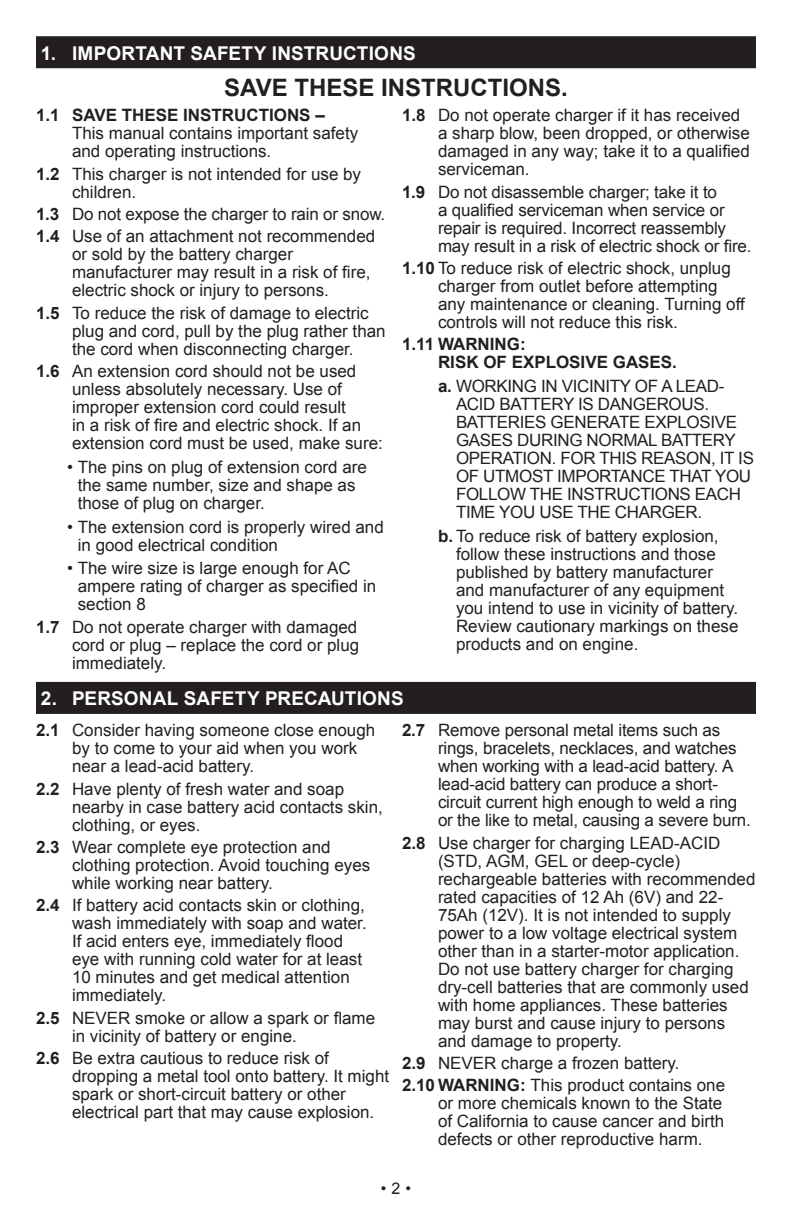
<style>
.page{position:relative;width:792px;height:1224px;background:#fff}
.page>*{position:absolute;margin:0;border:0;box-sizing:border-box;transform-origin:0 0}
.t1{font:700 24px "Arial";color:#231f20}
.t2{font:700 19px "Arial";letter-spacing:.005em;color:#fff}
.t3{font:17px/18px "Arial";color:#231f20}
.t4{font:17px/18px "Arial";letter-spacing:-.02em;color:#231f20}
.t5{font:700 17px/18px "Arial";color:#231f20}
.t6{font:16px "Arial";color:#231f20}
.s1{font-weight:700}
</style>
<div class="page">
<div style="left:36px;top:36px;width:720px;height:32px;background:#231f20"></div>
<div style="left:36px;top:682px;width:720px;height:32px;background:#231f20"></div>
<p class="t2" style="left:41px;top:40px;width:377px">1. IMPORTANT SAFETY INSTRUCTIONS</p>
<h1 class="t1" style="left:224px;top:72px;width:345px">SAVE THESE INSTRUCTIONS.</h1>
<p class="t5" style="left:36px;top:107px;width:290px">1.1 SAVE THESE INSTRUCTIONS –</p>
<p class="t3" style="left:72px;top:125px;width:288px">This manual contains important safety and operating instructions.</p>
<p class="t3" style="left:72px;top:165px;width:291px;text-indent:-36px"><span class="s1">1.2</span> This charger is not intended for use by children.</p>
<p class="t3" style="left:36px;top:203px;width:351px;line-height:22.4px"><span class="s1">1.3</span> Do not expose the charger to rain or snow.<br><span class="s1">1.4</span> Use of an attachment not recommended</p>
<p class="t3" style="left:72px;top:246px;width:300px">or sold by the battery charger manufacturer may result in a risk of fire, electric shock or injury to persons.</p>
<p class="t3" style="left:72px;top:304px;width:315px;text-indent:-36px"><span class="s1">1.5</span> To reduce the risk of damage to electric plug and cord, pull by the plug rather than the cord when disconnecting charger.</p>
<p class="t3" style="left:72px;top:362px;width:312px;text-indent:-36px"><span class="s1">1.6</span> An extension cord should not be used unless absolutely necessary. Use of improper extension cord could result<br>in a risk of fire and electric shock. If an extension cord must be used, make sure:</p>
<p class="t3" style="left:78px;top:458px;width:291px;text-indent:-10px">• The pins on plug of extension cord are the same number, size and shape as those of plug on charger.</p>
<p class="t3" style="left:78px;top:518px;width:308px;text-indent:-10px">• The extension cord is properly wired and in good electrical condition</p>
<p class="t3" style="left:78px;top:560px;width:300px;text-indent:-10px">• The wire size is large enough for AC ampere rating of charger as specified in section 8</p>
<p class="t3" style="left:72px;top:618px;width:289px;text-align:justify;text-indent:-36px"><span class="s1">1.7</span> Do not operate charger with damaged cord or plug – replace the cord or plug immediately.</p>
<p class="t3" style="left:438px;top:107px;width:313px;text-indent:-36px"><span class="s1">1.8</span> Do not operate charger if it has received a sharp blow, been dropped, or otherwise damaged in any way; take it to a qualified serviceman.</p>
<p class="t3" style="left:438px;top:183px;width:315px;text-indent:-36px"><span class="s1">1.9</span> Do not disassemble charger; take it to<br>a qualified serviceman when service or repair is required. Incorrect reassembly may result in a risk of electric shock or fire.</p>
<p class="t3" style="left:438px;top:259px;width:308px;text-indent:-36px"><span class="s1">1.10</span> To reduce risk of electric shock, unplug charger from outlet before attempting any maintenance or cleaning. Turning off controls will not reduce this risk.</p>
<p class="t5" style="left:438px;top:336px;width:241px;text-indent:-36px">1.11 WARNING:<br>RISK OF EXPLOSIVE GASES.</p>
<p class="t4" style="left:456px;top:377px;width:300px;text-indent:-18px"><span class="s1">a.</span> WORKING IN VICINITY OF A LEAD-<br>ACID BATTERY IS DANGEROUS.<br>BATTERIES GENERATE EXPLOSIVE<br>GASES DURING NORMAL BATTERY<br>OPERATION. FOR THIS REASON, IT IS<br>OF UTMOST IMPORTANCE THAT YOU<br>FOLLOW THE INSTRUCTIONS EACH<br>TIME YOU USE THE CHARGER.</p>
<p class="t3" style="left:456px;top:527px;width:284px;text-indent:-18px"><span class="s1">b.</span> To reduce risk of battery explosion, follow these instructions and those published by battery manufacturer and manufacturer of any equipment you intend to use in vicinity of battery.<br>Review cautionary markings on these products and on engine.</p>
<p class="t2" style="left:41px;top:686px;width:365px">2. PERSONAL SAFETY PRECAUTIONS</p>
<p class="t3" style="left:72px;top:721px;width:305px;text-indent:-36px"><span class="s1">2.1</span> Consider having someone close enough by to come to your aid when you work near a lead-acid battery.</p>
<p class="t3" style="left:72px;top:780px;width:312px;text-indent:-36px"><span class="s1">2.2</span> Have plenty of fresh water and soap nearby in case battery acid contacts skin, clothing, or eyes.</p>
<p class="t3" style="left:72px;top:838px;width:300px;text-indent:-36px"><span class="s1">2.3</span> Wear complete eye protection and clothing protection. Avoid touching eyes while working near battery.</p>
<p class="t3" style="left:72px;top:896px;width:296px;text-indent:-36px"><span class="s1">2.4</span> If battery acid contacts skin or clothing, wash immediately with soap and water.<br>If acid enters eye, immediately flood eye with running cold water for at least 10 minutes and get medical attention immediately.</p>
<p class="t3" style="left:72px;top:1009px;width:305px;text-indent:-36px"><span class="s1">2.5</span> NEVER smoke or allow a spark or flame in vicinity of battery or engine.</p>
<p class="t3" style="left:72px;top:1049px;width:319px;text-indent:-36px"><span class="s1">2.6</span> Be extra cautious to reduce risk of dropping a metal tool onto battery. It might spark or short-circuit battery or other electrical part that may cause explosion.</p>
<p class="t3" style="left:438px;top:721px;width:315px;text-indent:-36px"><span class="s1">2.7</span> Remove personal metal items such as rings, bracelets, necklaces, and watches when working with a lead-acid battery. A lead-acid battery can produce a short&shy;circuit current high enough to weld a ring or the like to metal, causing a severe burn.</p>
<p class="t3" style="left:438px;top:834px;width:319px;text-indent:-36px"><span class="s1">2.8</span> Use charger for charging LEAD-ACID (STD, AGM, GEL or deep-cycle) rechargeable batteries with recommended rated capacities of 12 Ah (6V) and 22- 75Ah (12V). It is not intended to supply power to a low voltage electrical system other than in a starter-motor application.<br>Do not use battery charger for charging dry-cell batteries that are commonly used with home appliances. These batteries may burst and cause injury to persons and damage to property.</p>
<p class="t3" style="left:402px;top:1052px;width:325px;line-height:22.4px"><span class="s1">2.9</span> NEVER charge a frozen battery.<br><span class="s1">2.10 WARNING:</span> This product contains one</p>
<p class="t3" style="left:438px;top:1094px;width:288px;text-align:justify">or more chemicals known to the State of California to cause cancer and birth defects or other reproductive harm.</p>
<p class="t6" style="left:381px;top:1178px;width:32px">•2•</p>
</div>
